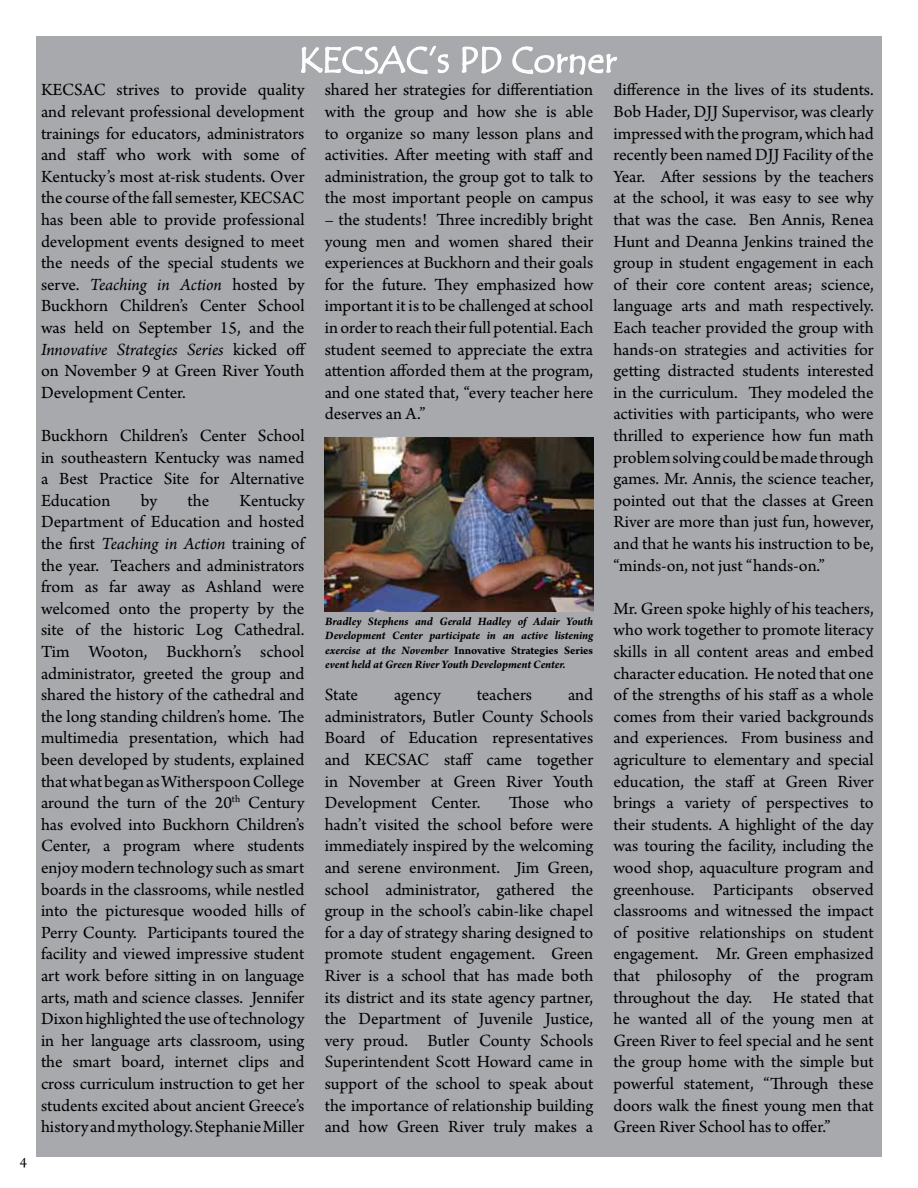
<style>
.page{position:relative;width:918px;height:1188px;background:#fff}
.page>*{position:absolute;margin:0;border:0;box-sizing:border-box;transform-origin:0 0}
.t1{font:36px "Tempus Sans ITC";color:#fff}
.t2{font:18px/21.6px "Arno Pro";letter-spacing:-.005em;color:#000;text-align:justify}
.t3{font:15px "Arno Pro";color:#000}
.t4{font:italic 700 12px/14.4px "Arno Pro";letter-spacing:-.005em;color:#000;text-align:justify}
.s1{font-style:italic}
.s2{font-style:normal}
</style>
<div class="page">
<div style="left:36px;top:36px;width:846px;height:1120px;background:#a7a9ac"></div>
<svg style="left:301px;top:45px;width:148px;height:29px"></svg>
<svg style="left:461px;top:46px;width:41px;height:28px"></svg>
<svg style="left:512px;top:46px;width:106px;height:29px"></svg>
<img style="left:325px;top:437px;width:268px;height:175px">
<p class="t3" style="left:20px;top:1154px;width:9px">4</p>
<h1 class="t1" style="left:298px;top:37px;width:320px">KECSAC’s PD Corner</h1>
<p class="t2" style="left:41px;top:80px;width:267px">KECSAC strives to provide quality and relevant professional development trainings for educators, administrators and staff who work with some of Kentucky’s most at-risk students. Over the course of the fall semester, KECSAC has been able to provide professional development events designed to meet the needs of the special students we serve. <span class="s1">Teaching in Action</span> hosted by Buckhorn Children’s Center School was held on September 15, and the <span class="s1">Innovative Strategies Series</span> kicked off on November 9 at Green River Youth Development Center.</p>
<p class="t2" style="left:41px;top:426px;width:265px">Buckhorn Children’s Center School in southeastern Kentucky was named a Best Practice Site for Alternative Education</p>
<p class="t2" style="left:41px;top:491px;width:265px;text-indent:199px">Kentucky Department of Education and hosted the first <span class="s1">Teaching in Action</span> training of the year. Teachers and administrators from as far away as Ashland were welcomed onto the property by the site of the historic Log Cathedral.<br>Tim Wooton, Buckhorn’s school administrator, greeted the group and shared the history of the cathedral and the long standing children’s home. The multimedia presentation, which had been developed by students, explained that what began as Witherspoon College around the turn of the 20<sup>th</sup> Century has evolved into Buckhorn Children’s Center, a program where students enjoy modern technology such as smart boards in the classrooms, while nestled into the picturesque wooded hills of Perry County. Participants toured the facility and viewed impressive student art work before sitting in on language arts, math and science classes. Jennifer Dixon highlighted the use of technology in her language arts classroom, using the smart board, internet clips and cross curriculum instruction to get her students excited about ancient Greece’s history and mythology. Stephanie Miller</p>
<p class="t2" style="left:141px;top:491px;width:18px">by</p>
<p class="t2" style="left:188px;top:491px;width:23px">the</p>
<p class="t2" style="left:325px;top:80px;width:270px">shared her strategies for differentiation with the group and how she is able to organize so many lesson plans and activities. After meeting with staff and administration, the group got to talk to the most important people on campus</p>
<p class="t2" style="left:325px;top:210px;width:270px">– the students! Three incredibly bright young men and women shared their experiences at Buckhorn and their goals for the future. They emphasized how important it is to be challenged at school in order to reach their full potential. Each student seemed to appreciate the extra attention afforded them at the program, and one stated that, “every teacher here deserves an A.”</p>
<p class="t4" style="left:325px;top:615px;width:269px">Bradley Stephens and Gerald Hadley of Adair Youth Development Center participate in an active listening exercise at the November <span class="s2">Innovative Strategies Series </span>event held at Green River Youth Development Center.</p>
<p class="t2" style="left:325px;top:685px;width:270px;text-indent:243px">and administrators, Butler County Schools Board of Education representatives and KECSAC staff came together in November at Green River Youth Development Center.</p>
<p class="t2" style="left:325px;top:685px;width:35px">State</p>
<p class="t2" style="left:394px;top:685px;width:48px">agency</p>
<p class="t2" style="left:477px;top:685px;width:57px">teachers</p>
<p class="t2" style="left:325px;top:793px;width:270px;text-indent:184px">Those who hadn’t visited the school before were immediately inspired by the welcoming and serene environment. Jim Green, school administrator, gathered the group in the school’s cabin-like chapel for a day of strategy sharing designed to promote student engagement. Green River is a school that has made both its district and its state agency partner, the Department of Juvenile Justice, very proud. Butler County Schools Superintendent Scott Howard came in support of the school to speak about the importance of relationship building and how Green River truly makes a</p>
<p class="t2" style="left:614px;top:80px;width:262px">difference in the lives of its students.<br>Bob Hader, DJJ Supervisor, was clearly impressed with the program, which had recently been named DJJ Facility of the Year. After sessions by the teachers at the school, it was easy to see why that was the case. Ben Annis, Renea Hunt and Deanna Jenkins trained the group in student engagement in each of their core content areas; science, language arts and math respectively.<br>Each teacher provided the group with hands-on strategies and activities for getting distracted students interested in the curriculum. They modeled the activities with participants, who were thrilled to experience how fun math problem solving could be made through games. Mr. Annis, the science teacher, pointed out that the classes at Green River are more than just fun, however, and that he wants his instruction to be, “minds-on, not just “hands-on.”</p>
<p class="t2" style="left:614px;top:599px;width:262px">Mr. Green spoke highly of his teachers, who work together to promote literacy skills in all content areas and embed character education. He noted that one of the strengths of his staff as a whole comes from their varied backgrounds and experiences. From business and agriculture to elementary and special education, the staff at Green River brings a variety of perspectives to their students. A highlight of the day was touring the facility, including the wood shop, aquaculture program and greenhouse. Participants observed classrooms and witnessed the impact of positive relationships on student engagement. Mr. Green emphasized that philosophy of the program throughout the day. He stated that he wanted all of the young men at Green River to feel special and he sent the group home with the simple but powerful statement, “Through these doors walk the finest young men that Green River School has to offer.”</p>
</div>
